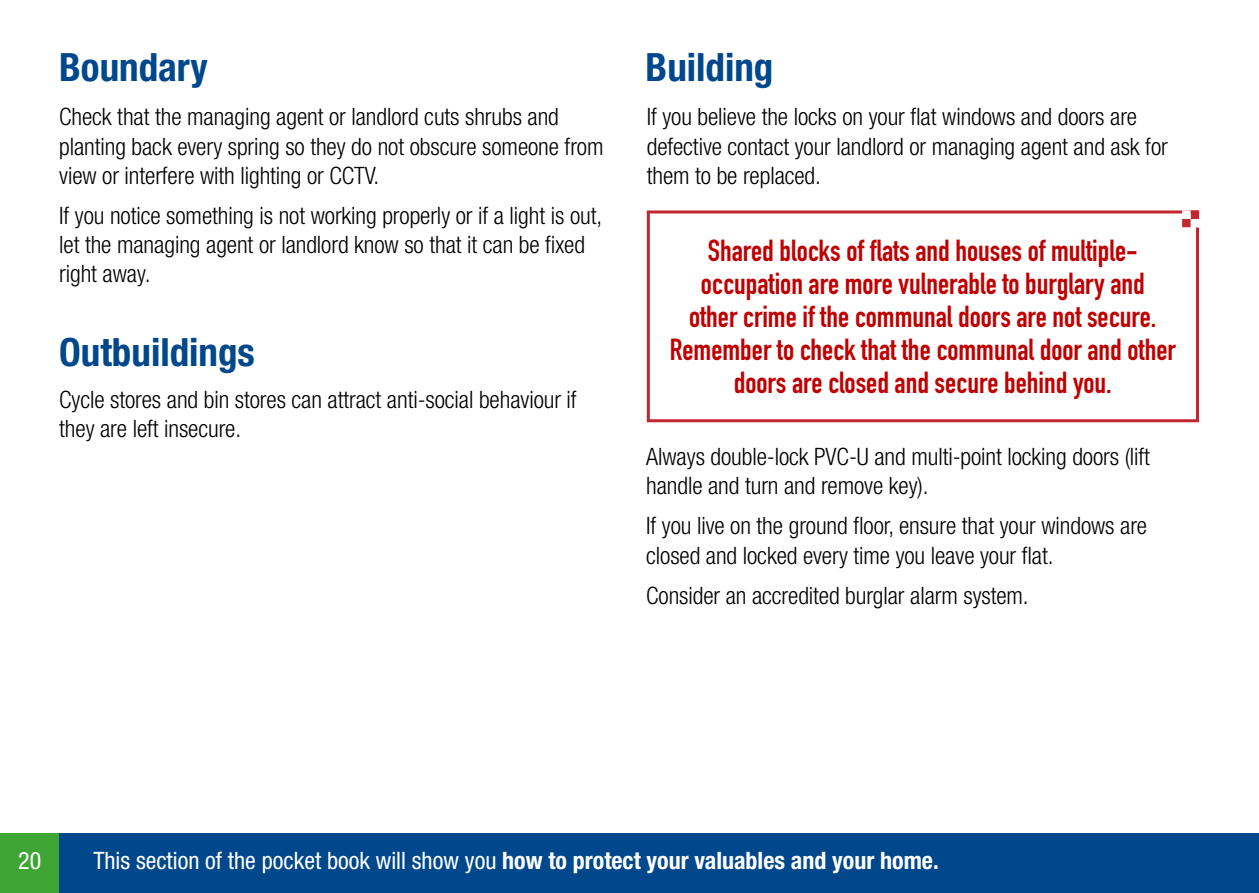
<style>
.page{position:relative;width:1259px;height:893px;background:#fff}
.page>*{position:absolute;margin:0;border:0;box-sizing:border-box;transform-origin:0 0}
.t1{font:700 condensed 39px "Helvetica Neue";color:#00488b}
.t2{font:700 30px/33px "DIN Condensed";color:#c00000;text-align:center}
.t3{font:300 condensed 24px/29.1px "Helvetica Neue";letter-spacing:-.005em;color:#000}
.t4{font:condensed 24px "Helvetica Neue";color:#fff}
.s1{font-weight:700}
</style>
<div class="page">
<div style="left:0;top:833px;width:60px;height:60px;background:#3fa535"></div>
<div style="left:59px;top:833px;width:1200px;height:60px;background:#00488b"></div>
<div style="left:647px;top:210px;width:552px;height:212px;border:3px solid #c2262e"></div>
<div style="left:1190px;top:211px;width:9px;height:8px;background:#c2262e"></div>
<div style="left:1190px;top:219px;width:9px;height:9px;background:#fff"></div>
<div style="left:1182px;top:210px;width:8px;height:9px;background:#fff"></div>
<div style="left:1182px;top:219px;width:8px;height:9px;background:#c2262e"></div>
<div style="left:1182px;top:227px;width:8px;height:9px;background:#fff"></div>
<h1 class="t1" style="left:59px;top:44px;width:150px">Boundary</h1>
<h1 class="t1" style="left:645px;top:44px;width:129px">Building</h1>
<p class="t3" style="left:647px;top:102px;width:522px">If you believe the locks on your flat windows and doors are defective contact your landlord or managing agent and ask for them to be replaced.</p>
<p class="t3" style="left:59px;top:102px;width:546px">Check that the managing agent or landlord cuts shrubs and planting back every spring so they do not obscure someone from view or interfere with lighting or CCTV.</p>
<p class="t3" style="left:59px;top:201px;width:544px">If you notice something is not working properly or if a light is out, let the managing agent or landlord know so that it can be fixed right away.</p>
<p class="t2" style="left:669px;top:234px;width:508px">Shared blocks of flats and houses of multiple&shy;occupation are more vulnerable to burglary and<br>other crime if the communal doors are not secure.<br>Remember to check that the communal door and other doors are closed and secure behind you.</p>
<h1 class="t1" style="left:59px;top:328px;width:197px">Outbuildings</h1>
<p class="t3" style="left:59px;top:384px;width:519px">Cycle stores and bin stores can attract anti-social behaviour if they are left insecure.</p>
<p class="t3" style="left:646px;top:442px;width:505px">Always double-lock PVC-U and multi-point locking doors (lift handle and turn and remove key).</p>
<p class="t3" style="left:646px;top:511px;width:502px">If you live on the ground floor, ensure that your windows are closed and locked every time you leave your flat.</p>
<p class="t3" style="left:646px;top:580px;width:384px">Consider an accredited burglar alarm system.</p>
<p class="t4" style="left:18px;top:847px;width:25px">20</p>
<p class="t4" style="left:93px;top:847px;width:847px">This section of the pocket book will show you <span class="s1">how to protect your valuables and your home.</span></p>
</div>
